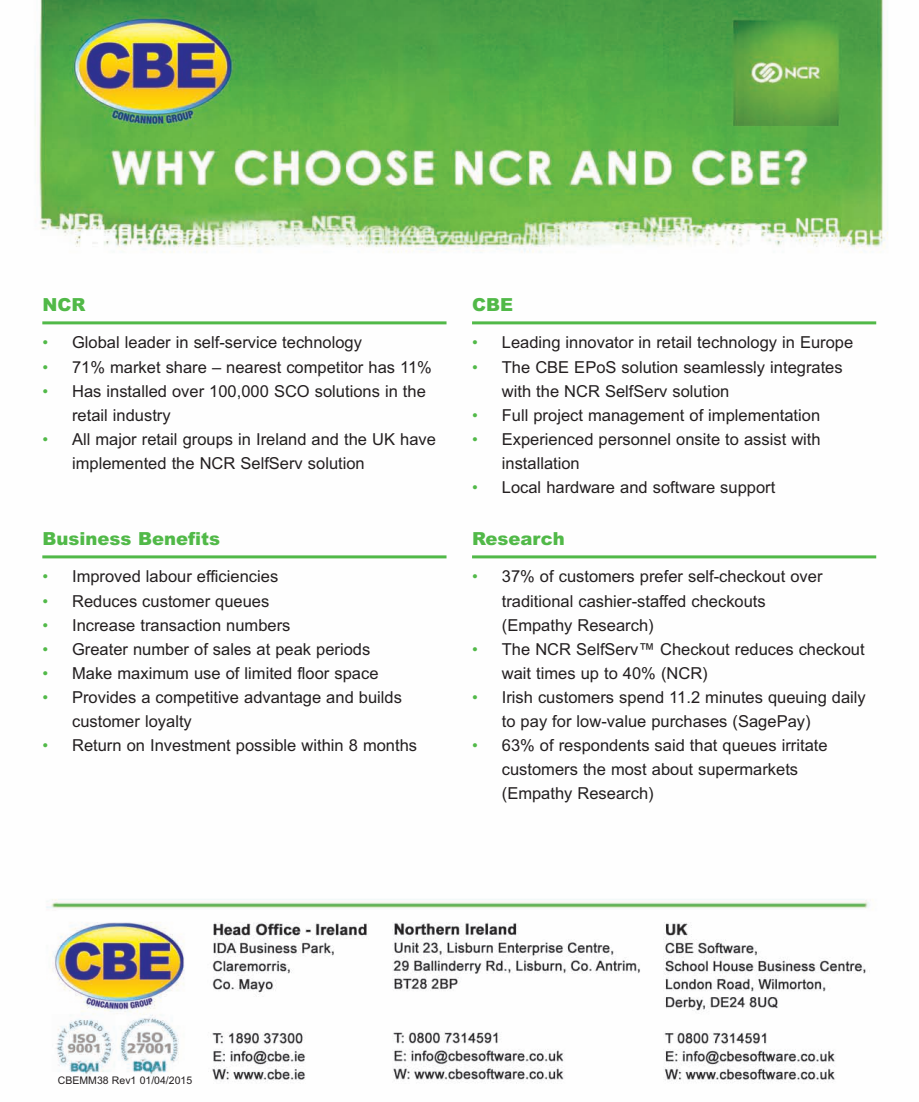
<style>
.page{position:relative;width:919px;height:1102px;background:#fff}
.page>*{position:absolute;margin:0;border:0;box-sizing:border-box;transform-origin:0 0}
.t1{font:900 18px "Arial";color:#51b948}
.t2{font:16.5px/24px "Arial";color:#231f20}
.t3{font:10.5px "Arial";color:#231f20}
.s1{color:#51b948}
</style>
<div class="page">
<img style="left:35px;top:0;width:853px;height:1084px">
<hr style="left:42px;top:321px;width:404px;height:3px;background:#51b948">
<hr style="left:472px;top:321px;width:404px;height:3px;background:#51b948">
<hr style="left:42px;top:555px;width:404px;height:3px;background:#51b948">
<hr style="left:472px;top:555px;width:404px;height:3px;background:#51b948">
<p class="t1" style="left:42px;top:298px;width:45px">NCR</p>
<p class="t2" style="left:42px;top:332px;width:321px"><span class="s1">•</span> Global leader in self-service technology</p>
<p class="t2" style="left:42px;top:356px;width:391px"><span class="s1">•</span> 71% market share – nearest competitor has 11%</p>
<p class="t2" style="left:72px;top:380px;width:355px;text-indent:-30px"><span class="s1">•</span> Has installed over 100,000 SCO solutions in the retail industry</p>
<p class="t2" style="left:72px;top:428px;width:365px;text-indent:-30px"><span class="s1">•</span> All major retail groups in Ireland and the UK have implemented the NCR SelfServ solution</p>
<p class="t1" style="left:42px;top:532px;width:179px">Business Benefits</p>
<p class="t2" style="left:42px;top:566px;width:237px"><span class="s1">•</span> Improved labour efficiencies</p>
<p class="t2" style="left:42px;top:590px;width:228px"><span class="s1">•</span> Reduces customer queues</p>
<p class="t2" style="left:42px;top:614px;width:250px"><span class="s1">•</span> Increase transaction numbers</p>
<p class="t2" style="left:42px;top:638px;width:329px"><span class="s1">•</span> Greater number of sales at peak periods</p>
<p class="t2" style="left:42px;top:662px;width:338px"><span class="s1">•</span> Make maximum use of limited floor space</p>
<p class="t2" style="left:72px;top:686px;width:331px;text-indent:-30px"><span class="s1">•</span> Provides a competitive advantage and builds customer loyalty</p>
<p class="t2" style="left:42px;top:734px;width:376px"><span class="s1">•</span> Return on Investment possible within 8 months</p>
<p class="t1" style="left:472px;top:298px;width:43px">CBE</p>
<p class="t2" style="left:472px;top:332px;width:383px"><span class="s1">•</span> Leading innovator in retail technology in Europe</p>
<p class="t2" style="left:502px;top:356px;width:342px;text-indent:-30px"><span class="s1">•</span> The CBE EPoS solution seamlessly integrates with the NCR SelfServ solution</p>
<p class="t2" style="left:472px;top:404px;width:349px"><span class="s1">•</span> Full project management of implementation</p>
<p class="t2" style="left:502px;top:428px;width:320px;text-indent:-30px"><span class="s1">•</span> Experienced personnel onsite to assist with installation</p>
<p class="t2" style="left:472px;top:476px;width:305px"><span class="s1">•</span> Local hardware and software support</p>
<p class="t1" style="left:472px;top:532px;width:94px">Research</p>
<p class="t2" style="left:502px;top:566px;width:322px;text-indent:-30px"><span class="s1">•</span> 37% of customers prefer self-checkout over traditional cashier-staffed checkouts (Empathy Research)</p>
<p class="t2" style="left:502px;top:638px;width:364px;text-indent:-30px"><span class="s1">•</span> The NCR SelfServ™ Checkout reduces checkout wait times up to 40% (NCR)</p>
<p class="t2" style="left:502px;top:686px;width:365px;text-indent:-30px"><span class="s1">•</span> Irish customers spend 11.2 minutes queuing daily to pay for low-value purchases (SagePay)</p>
<p class="t2" style="left:502px;top:734px;width:327px;text-indent:-30px"><span class="s1">•</span> 63% of respondents said that queues irritate customers the most about supermarkets (Empathy Research)</p>
<p class="t3" style="left:58px;top:1076px;width:136px">CBEMM38 Rev1 01/04/2015</p>
</div>
